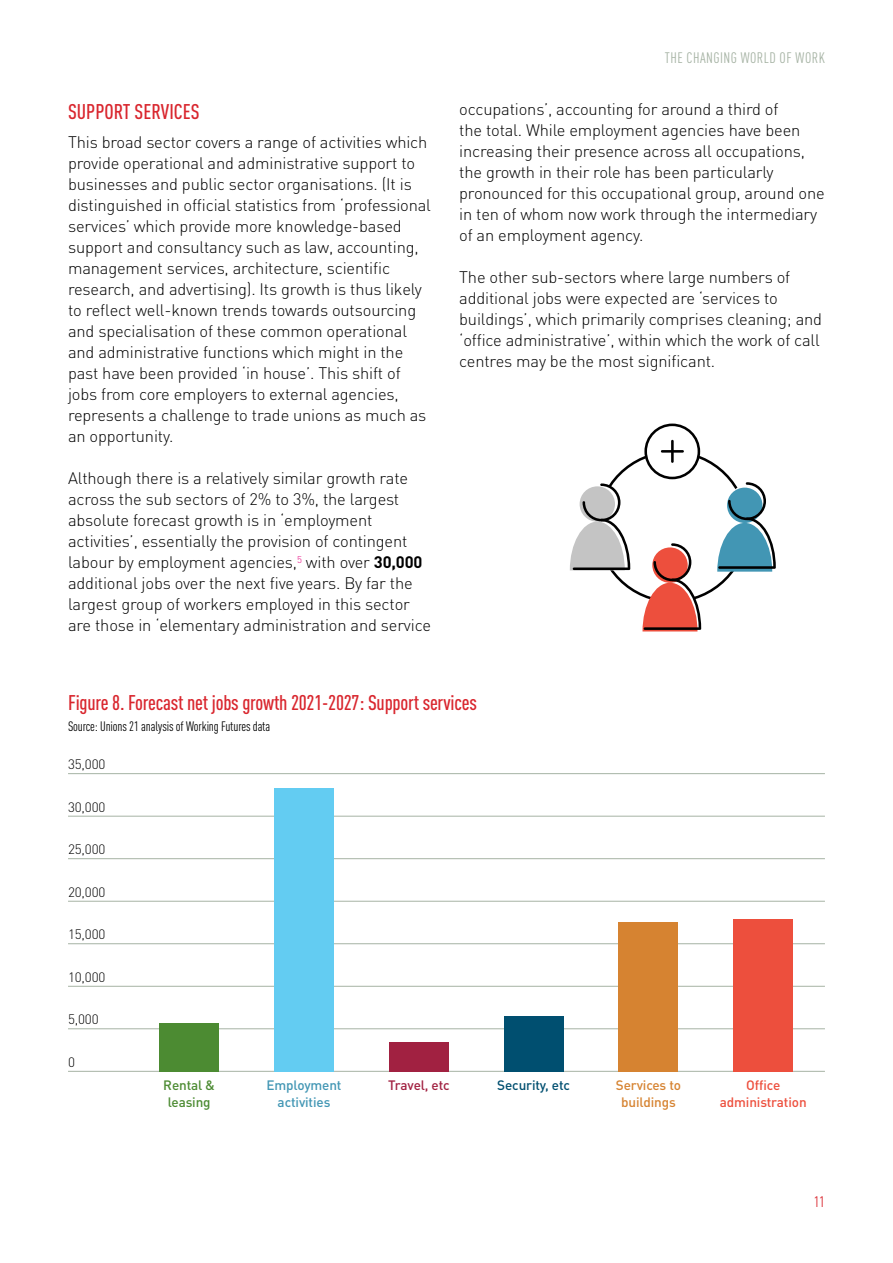
<style>
.page{position:relative;width:893px;height:1263px;background:#fff}
.page>*{position:absolute;margin:0;border:0;box-sizing:border-box;transform-origin:0 0}
.t1{font:500 21px "DIN Cond";letter-spacing:-.01em;color:#d9262e}
.t2{font:300 16.5px/21px "DIN Pro";letter-spacing:-.01em;color:#000}
.t3{font:15px "DIN Cond";letter-spacing:.03em;color:#a6b3a4}
.t4{font:15px "DIN Cond";color:#d9262e}
.t5{font:13.5px "DIN Cond";letter-spacing:-.01em;color:#000}
.t6{font:300 13.5px "DIN Pro";letter-spacing:-.01em;color:#000}
.t7{font:500 13.5px/16.5px "DIN Pro";letter-spacing:-.01em;color:#4296b4;text-align:center}
.t8{font:500 13.5px/16.5px "DIN Pro";letter-spacing:-.01em;color:#ed4f3d;text-align:center}
.t9{font:500 13.5px/16.5px "DIN Pro";letter-spacing:-.01em;color:#d68331;text-align:center}
.t10{font:500 13.5px/16.5px "DIN Pro";letter-spacing:-.01em;color:#4c8b32;text-align:center}
.t11{font:500 13.5px "DIN Pro";letter-spacing:-.01em;color:#004f70}
.t12{font:500 13.5px "DIN Pro";letter-spacing:-.015em;color:#a12141}
.s1{font-weight:700}
</style>
<div class="page">
<hr style="left:68px;top:1071px;width:757px;height:1px;background:#a6b3a4">
<hr style="left:68px;top:1028px;width:757px;height:1px;background:#a6b3a4">
<hr style="left:68px;top:986px;width:757px;height:1px;background:#a6b3a4">
<hr style="left:68px;top:943px;width:757px;height:1px;background:#a6b3a4">
<hr style="left:68px;top:901px;width:757px;height:1px;background:#a6b3a4">
<hr style="left:68px;top:858px;width:757px;height:1px;background:#a6b3a4">
<hr style="left:68px;top:816px;width:757px;height:1px;background:#a6b3a4">
<hr style="left:68px;top:773px;width:757px;height:1px;background:#a6b3a4">
<div style="left:159px;top:1023px;width:60px;height:48px;background:#4c8b32"></div>
<div style="left:274px;top:788px;width:60px;height:283px;background:#63ccf2"></div>
<div style="left:389px;top:1041px;width:60px;height:30px;background:#a12141"></div>
<div style="left:504px;top:1016px;width:59px;height:55px;background:#004f70"></div>
<div style="left:619px;top:922px;width:59px;height:149px;background:#d68331"></div>
<div style="left:733px;top:919px;width:60px;height:152px;background:#ed4f3d"></div>
<svg style="left:570px;top:424px;width:206px;height:207px"></svg>
<hr style="left:671px;top:440px;width:3px;height:23px;background:#000">
<hr style="left:661px;top:450px;width:23px;height:3px;background:#000">
<p class="t1" style="left:68px;top:99px;width:133px">SUPPORT SERVICES</p>
<p class="t2" style="left:68px;top:131px;width:364px">This broad sector covers a range of activities which provide operational and administrative support to businesses and public sector organisations. (It is distinguished in official statistics from ‘professional services’ which provide more knowledge-based support and consultancy such as law, accounting, management services, architecture, scientific research, and advertising). Its growth is thus likely to reflect well-known trends towards outsourcing and specialisation of these common operational and administrative functions which might in the past have been provided ‘in house’. This shift of jobs from core employers to external agencies, represents a challenge to trade unions as much as an opportunity.</p>
<p class="t2" style="left:68px;top:467px;width:364px">Although there is a relatively similar growth rate across the sub sectors of 2% to 3%, the largest absolute forecast growth is in ‘employment activities’, essentially the provision of contingent labour by employment agencies,<sup>5</sup> with over <span class="s1">30,000 </span>additional jobs over the next five years. By far the largest group of workers employed in this sector are those in ‘elementary administration and service</p>
<p class="t3" style="left:665px;top:49px;width:162px">THE CHANGING WORLD OF WORK</p>
<p class="t2" style="left:459px;top:98px;width:367px">occupations’, accounting for around a third of<br>the total. While employment agencies have been increasing their presence across all occupations, the growth in their role has been particularly pronounced for this occupational group, around one in ten of whom now work through the intermediary of an employment agency.</p>
<p class="t2" style="left:459px;top:266px;width:364px">The other sub-sectors where large numbers of additional jobs were expected are ‘services to buildings’, which primarily comprises cleaning; and ‘office administrative’, within which the work of call centres may be the most significant.</p>
<p class="t1" style="left:68px;top:690px;width:410px">Figure 8. Forecast net jobs growth 2021-2027: Support services</p>
<p class="t5" style="left:68px;top:718px;width:204px">Source: Unions 21 analysis of Working Futures data</p>
<p class="t6" style="left:68px;top:755px;width:39px">35,000</p>
<p class="t6" style="left:68px;top:798px;width:39px">30,000</p>
<p class="t6" style="left:68px;top:840px;width:39px">25,000</p>
<p class="t6" style="left:68px;top:883px;width:39px">20,000</p>
<p class="t6" style="left:68px;top:925px;width:39px">15,000</p>
<p class="t6" style="left:68px;top:968px;width:39px">10,000</p>
<p class="t6" style="left:68px;top:1010px;width:32px">5,000</p>
<p class="t6" style="left:68px;top:1053px;width:8px">0</p>
<p class="t10" style="left:163px;top:1077px;width:53px">Rental &amp; leasing</p>
<p class="t7" style="left:267px;top:1077px;width:76px">Employment activities</p>
<p class="t12" style="left:388px;top:1076px;width:63px">Travel, etc</p>
<p class="t11" style="left:497px;top:1076px;width:74px">Security, etc</p>
<p class="t9" style="left:616px;top:1077px;width:67px">Services to buildings</p>
<p class="t8" style="left:720px;top:1077px;width:88px">Office administration</p>
<p class="t4" style="left:814px;top:1193px;width:12px">11</p>
</div>
